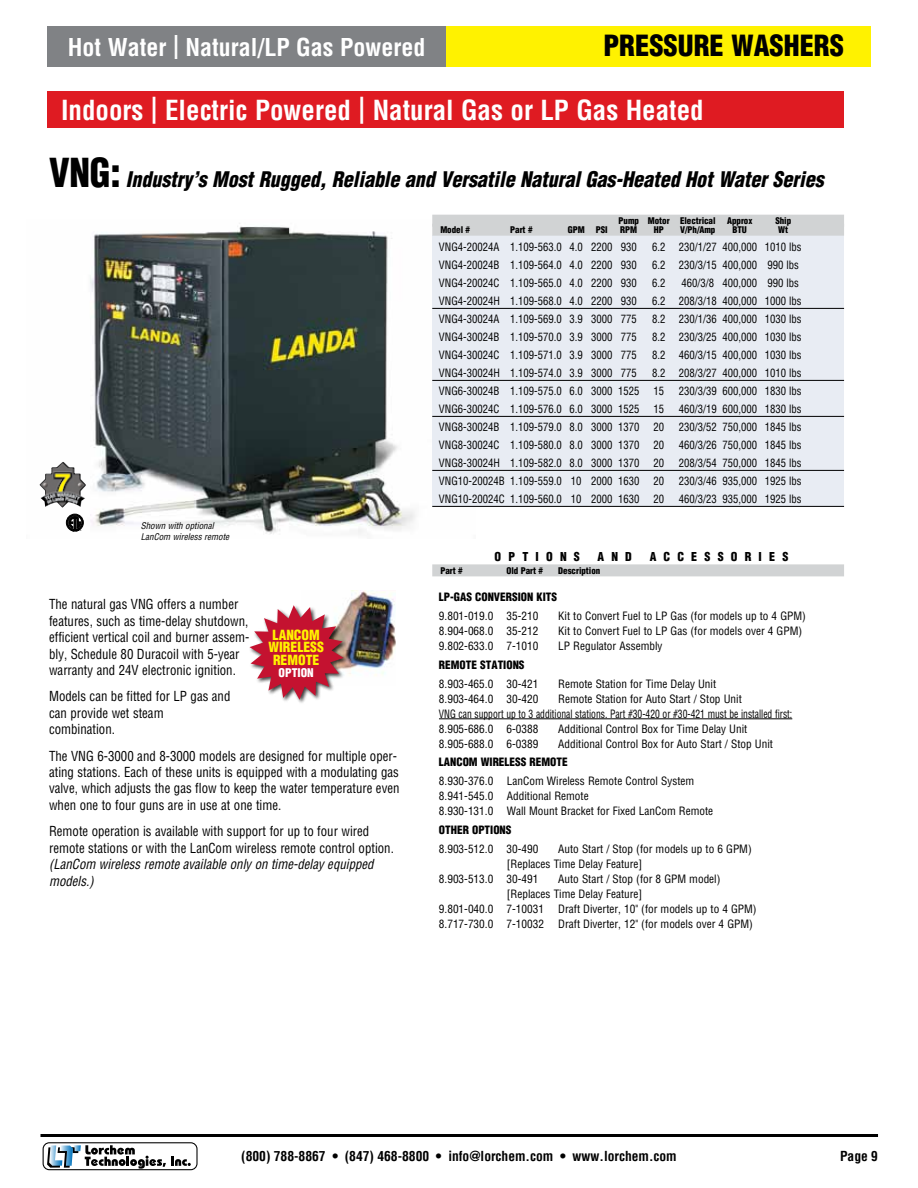
<style>
.page{position:relative;width:918px;height:1188px;background:#fff}
.page>*{position:absolute;margin:0;border:0;box-sizing:border-box;transform-origin:0 0}
.t1{font:900 condensed 28.5px "Helvetica";color:#000}
.t2{font:700 condensed 27px "Helvetica";color:#fff}
.t3{font:700 condensed 24px "Helvetica";color:#fff}
.t4{font:italic 900 condensed 21px "Helvetica";color:#000;scale:.95 1}
.t5{font:900 condensed 13.65px/12.8px "Helvetica";color:#fff200;text-align:center}
.t6{font:condensed 13.5px/16.5px "Helvetica";color:#000;scale:.95 1}
.t7{font:700 condensed 13.5px "Helvetica";color:#000}
.t8{font:italic condensed 13.5px/16.5px "Helvetica";color:#000;scale:.95 1}
.t9{font:900 condensed 13.5px "Helvetica";color:#000}
.t10{font:900 condensed 12px "Helvetica";letter-spacing:.6em;color:#000}
.t11{font:900 condensed 11.7px "Helvetica";color:#fff}
.t12{font:condensed 11.25px/18px "Helvetica";color:#000;scale:.95 1}
.t13{font:condensed 11.25px/15px "Helvetica";color:#000}
.t14{font:900 condensed 11.25px "Helvetica";color:#000}
.t15{font:900 condensed 9px "Helvetica";letter-spacing:-.005em;color:#000}
.t16{font:italic condensed 9px/10.8px "Helvetica";color:#000}
.t17{font:1.95px "Helvetica";color:#000}
.s1{font-style:normal;font-size:39px}
</style>
<div class="page">
<svg style="left:43px;top:1142px;width:155px;height:28px"></svg>
<hr style="left:40px;top:1134px;width:838px;height:3px;background:#000">
<div style="left:446px;top:26px;width:425px;height:41px;background:#fff200"></div>
<div style="left:48px;top:26px;width:398px;height:41px;background:#808285"></div>
<div style="left:48px;top:91px;width:796px;height:37px;background:#df1b22"></div>
<img style="left:39px;top:223px;width:376px;height:311px">
<div style="left:432px;top:235px;width:412px;height:272px;background:#e8ecf3"></div>
<div style="left:432px;top:215px;width:412px;height:12px;background:#d1d3d4"></div>
<div style="left:432px;top:224px;width:412px;height:12px;background:#d1d3d4"></div>
<hr style="left:432px;top:308px;width:412px;height:1px;background:#000">
<hr style="left:432px;top:380px;width:412px;height:1px;background:#000">
<hr style="left:432px;top:416px;width:412px;height:1px;background:#000">
<hr style="left:432px;top:470px;width:412px;height:1px;background:#000">
<hr style="left:432px;top:506px;width:412px;height:1px;background:#000">
<div style="left:432px;top:564px;width:412px;height:12px;background:#d1d3d4"></div>
<hr style="left:439px;top:719px;width:353px;height:1px;background:#000">
<img style="left:40px;top:462px;width:46px;height:46px">
<svg style="left:66px;top:514px;width:18px;height:17px"></svg>
<img style="left:349px;top:591px;width:47px;height:85px">
<div style="left:249px;top:604px;width:100px;height:101px;background:#000;opacity:.75"></div>
<svg style="left:250px;top:605px;width:94px;height:95px"></svg>
<h3 class="t3" style="left:68px;top:32px;width:359px">Hot Water | Natural/LP Gas Powered</h3>
<h1 class="t1" style="left:603px;top:28px;width:242px">PRESSURE WASHERS</h1>
<h2 class="t2" style="left:61px;top:93px;width:644px">Indoors | Electric Powered | Natural Gas or LP Gas Heated</h2>
<h3 class="t4" style="left:49px;top:167px;width:817px"><span class="s1">VNG:</span> Industry’s Most Rugged, Reliable and Versatile Natural Gas-Heated Hot Water Series</h3>
<p class="t15" style="left:619px;top:215px;width:98px">Pump Motor Electrical</p>
<p class="t15" style="left:727px;top:215px;width:27px">Approx</p>
<p class="t15" style="left:775px;top:215px;width:17px">Ship</p>
<p class="t15" style="left:440px;top:224px;width:31px">Model #</p>
<p class="t15" style="left:510px;top:224px;width:24px">Part #</p>
<p class="t15" style="left:568px;top:224px;width:41px">GPM PSI</p>
<p class="t15" style="left:620px;top:224px;width:18px">RPM</p>
<p class="t15" style="left:654px;top:224px;width:11px">HP</p>
<p class="t15" style="left:680px;top:224px;width:37px">V/Ph/Amp</p>
<p class="t15" style="left:733px;top:224px;width:16px">BTU</p>
<p class="t15" style="left:778px;top:224px;width:11px">Wt</p>
<p class="t12" style="left:439px;top:238px;width:210px">VNG4-20024A 1.109-563.0 4.0 2200 930</p>
<p class="t12" style="left:652px;top:238px;width:159px">6.2 230/1/27 400,000 1010 lbs</p>
<p class="t12" style="left:439px;top:256px;width:210px">VNG4-20024B 1.109-564.0 4.0 2200 930</p>
<p class="t12" style="left:652px;top:256px;width:156px">6.2 230/3/15 400,000 990 lbs</p>
<p class="t12" style="left:439px;top:274px;width:210px">VNG4-20024C 1.109-565.0 4.0 2200 930</p>
<p class="t12" style="left:652px;top:274px;width:16px">6.2</p>
<p class="t12" style="left:681px;top:274px;width:125px">460/3/8 400,000 990 lbs</p>
<p class="t12" style="left:439px;top:292px;width:210px">VNG4-20024H 1.109-568.0 4.0 2200 930</p>
<p class="t12" style="left:652px;top:292px;width:159px">6.2 208/3/18 400,000 1000 lbs</p>
<p class="t12" style="left:439px;top:310px;width:210px">VNG4-30024A 1.109-569.0 3.9 3000 775</p>
<p class="t12" style="left:652px;top:310px;width:159px">8.2 230/1/36 400,000 1030 lbs</p>
<p class="t12" style="left:439px;top:328px;width:210px">VNG4-30024B 1.109-570.0 3.9 3000 775</p>
<p class="t12" style="left:652px;top:328px;width:159px">8.2 230/3/25 400,000 1030 lbs</p>
<p class="t12" style="left:439px;top:346px;width:210px">VNG4-30024C 1.109-571.0 3.9 3000 775</p>
<p class="t12" style="left:652px;top:346px;width:159px">8.2 460/3/15 400,000 1030 lbs</p>
<p class="t12" style="left:439px;top:364px;width:210px">VNG4-30024H 1.109-574.0 3.9 3000 775</p>
<p class="t12" style="left:439px;top:364px;width:383px;text-indent:213px">8.2 208/3/27 400,000 1010 lbs<br>VNG6-30024B 1.109-575.0 6.0 3000 1525 15</p>
<p class="t12" style="left:679px;top:382px;width:131px">230/3/39 600,000 1830 lbs</p>
<p class="t17" style="left:80px;top:529px;width:3px">®</p>
<p class="t16" style="left:141px;top:520px;width:90px">Shown with optional<br>LanCom wireless remote</p>
<p class="t6" style="left:49px;top:596px;width:213px">The natural gas VNG offers a number features, such as time-delay shutdown, efficient vertical coil and burner assem&shy;bly, Schedule 80 Duracoil with 5-year warranty and 24V electronic ignition.</p>
<p class="t6" style="left:49px;top:688px;width:192px">Models can be fitted for LP gas and can provide wet steam combination.</p>
<p class="t6" style="left:49px;top:747px;width:370px">The VNG 6-3000 and 8-3000 models are designed for multiple oper&shy;ating stations. Each of these units is equipped with a modulating gas valve, which adjusts the gas flow to keep the water temperature even when one to four guns are in use at one time.</p>
<p class="t6" style="left:49px;top:823px;width:364px">Remote operation is available with support for up to four wired remote stations or with the LanCom wireless remote control option.</p>
<p class="t8" style="left:49px;top:856px;width:343px">(LanCom wireless remote available only on time-delay equipped models.)</p>
<p class="t5" style="left:268px;top:628px;width:57px">LANCOM<br>WIRELESS<br>REMOTE</p>
<p class="t11" style="left:279px;top:665px;width:37px">OPTION</p>
<p class="t12" style="left:439px;top:400px;width:238px">VNG6-30024C 1.109-576.0 6.0 3000 1525 15</p>
<p class="t12" style="left:679px;top:400px;width:131px">460/3/19 600,000 1830 lbs</p>
<p class="t12" style="left:439px;top:418px;width:238px">VNG8-30024B 1.109-579.0 8.0 3000 1370 20</p>
<p class="t12" style="left:679px;top:418px;width:131px">230/3/52 750,000 1845 lbs</p>
<p class="t12" style="left:439px;top:436px;width:238px">VNG8-30024C 1.109-580.0 8.0 3000 1370 20</p>
<p class="t12" style="left:679px;top:436px;width:131px">460/3/26 750,000 1845 lbs</p>
<p class="t12" style="left:439px;top:454px;width:238px">VNG8-30024H 1.109-582.0 8.0 3000 1370 20</p>
<p class="t12" style="left:679px;top:454px;width:131px">208/3/54 750,000 1845 lbs</p>
<p class="t12" style="left:439px;top:472px;width:238px">VNG10-20024B 1.109-559.0 10 2000 1630 20</p>
<p class="t12" style="left:679px;top:472px;width:131px">230/3/46 935,000 1925 lbs</p>
<p class="t12" style="left:439px;top:490px;width:238px">VNG10-20024C 1.109-560.0 10 2000 1630 20</p>
<p class="t12" style="left:679px;top:490px;width:131px">460/3/23 935,000 1925 lbs</p>
<p class="t10" style="left:495px;top:549px;width:87px">OPTIONS</p>
<p class="t10" style="left:598px;top:549px;width:36px">AND</p>
<p class="t10" style="left:650px;top:549px;width:140px">ACCESSORIES</p>
<p class="t15" style="left:440px;top:565px;width:24px">Part #</p>
<p class="t15" style="left:507px;top:565px;width:38px">Old Part #</p>
<p class="t15" style="left:558px;top:565px;width:44px">Description</p>
<p class="t14" style="left:439px;top:590px;width:120px">LP-GAS CONVERSION kITS</p>
<p class="t13" style="left:439px;top:608px;width:101px">9.801-019.0 35-210</p>
<p class="t13" style="left:558px;top:608px;width:249px">Kit to Convert Fuel to LP Gas (for models up to 4 GPM)</p>
<p class="t13" style="left:439px;top:623px;width:101px">8.904-068.0 35-212</p>
<p class="t13" style="left:558px;top:623px;width:245px">Kit to Convert Fuel to LP Gas (for models over 4 GPM)</p>
<p class="t13" style="left:439px;top:638px;width:101px">9.802-633.0 7-1010</p>
<p class="t13" style="left:558px;top:638px;width:106px">LP Regulator Assembly</p>
<p class="t14" style="left:439px;top:658px;width:87px">REMOTE STATIONS</p>
<p class="t13" style="left:439px;top:676px;width:101px">8.903-465.0 30-421</p>
<p class="t13" style="left:558px;top:676px;width:159px">Remote Station for Time Delay Unit</p>
<p class="t13" style="left:439px;top:691px;width:101px">8.903-464.0 30-420</p>
<p class="t13" style="left:439px;top:691px;width:355px;text-indent:119px">Remote Station for Auto Start / Stop Unit<br>VNG can support up to 3 additional stations. Part #30-420 or #30-421 must be installed first:<br>8.905-686.0 6-0388</p>
<p class="t13" style="left:558px;top:721px;width:191px">Additional Control Box for Time Delay Unit</p>
<p class="t13" style="left:439px;top:736px;width:101px">8.905-688.0 6-0389</p>
<p class="t13" style="left:558px;top:736px;width:216px">Additional Control Box for Auto Start / Stop Unit</p>
<p class="t14" style="left:439px;top:755px;width:130px">LANCOM WIRELESS REMOTE</p>
<p class="t13" style="left:439px;top:774px;width:276px">8.930-376.0 LanCom Wireless Remote Control System<br>8.941-545.0 Additional Remote<br>8.930-131.0 Wall Mount Bracket for Fixed LanCom Remote</p>
<p class="t14" style="left:439px;top:823px;width:74px">OTHER OPTIONS</p>
<p class="t13" style="left:439px;top:841px;width:101px">8.903-512.0 30-490</p>
<p class="t13" style="left:558px;top:841px;width:195px">Auto Start / Stop (for models up to 6 GPM)</p>
<p class="t13" style="left:507px;top:856px;width:137px">[Replaces Time Delay Feature]</p>
<p class="t13" style="left:439px;top:871px;width:101px">8.903-513.0 30-491</p>
<p class="t13" style="left:558px;top:871px;width:164px">Auto Start / Stop (for 8 GPM model)</p>
<p class="t13" style="left:507px;top:886px;width:137px">[Replaces Time Delay Feature]</p>
<p class="t13" style="left:439px;top:901px;width:107px">9.801-040.0 7-10031</p>
<p class="t13" style="left:558px;top:901px;width:200px">Draft Diverter, 10" (for models up to 4 GPM)</p>
<p class="t13" style="left:439px;top:916px;width:107px">8.717-730.0 7-10032</p>
<p class="t13" style="left:558px;top:916px;width:196px">Draft Diverter, 12" (for models over 4 GPM)</p>
<p class="t9" style="left:854px;top:1143px;width:8px">9</p>
<p class="t7" style="left:241px;top:1147px;width:437px">(800) 788-8867 • (847) 468-8800 • info@lorchem.com • www.lorchem.com</p>
<p class="t7" style="left:840px;top:1147px;width:39px">Page 9</p>
</div>
